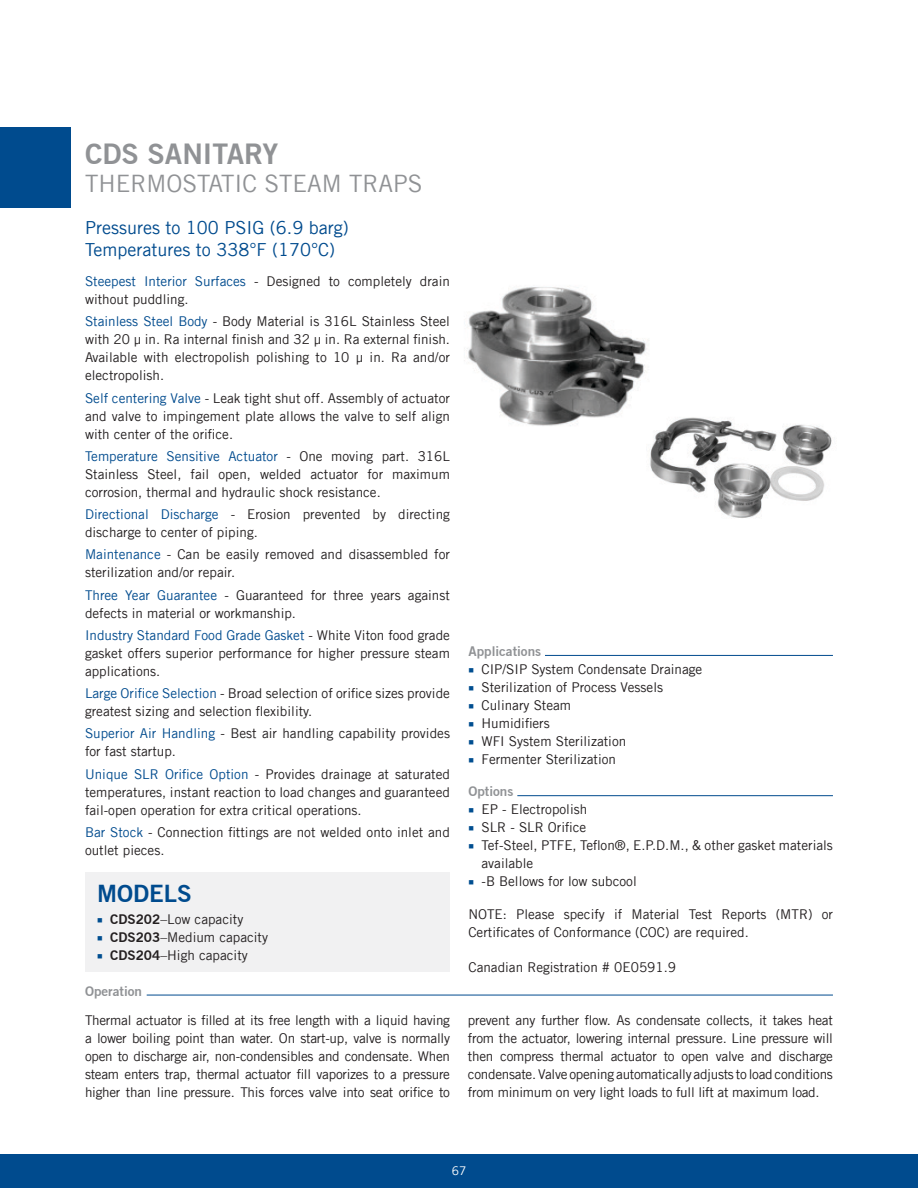
<style>
.page{position:relative;width:918px;height:1188px;background:#fff}
.page>*{position:absolute;margin:0;border:0;box-sizing:border-box;transform-origin:0 0}
.t1{font:700 28.5px "Trade Gothic No.2";color:#909295}
.t2{font:24px "Trade Gothic LT";color:#909295}
.t3{font:700 24px "Trade Gothic No.2";color:#004b8e}
.t4{font:18px/21.6px "Trade Gothic LT";color:#004b8e}
.t5{font:13.5px/18px "Trade Gothic LT";color:#231f20}
.t6{font:700 13.5px "Trade Gothic No.2";color:#909295}
.t7{font:12px "Trade Gothic LT";color:#fff}
.s1{color:#004b8e}
.s2{font-family:"Trade Gothic No.2";font-weight:700}
</style>
<div class="page">
<div style="left:0;top:1154px;width:918px;height:34px;background:#004b8e"></div>
<hr style="left:147px;top:995px;width:686px;height:1px;background:#004b8e">
<div style="left:85px;top:872px;width:365px;height:100px;background:#f1f1f2"></div>
<hr style="left:545px;top:655px;width:288px;height:1px;background:#004b8e">
<hr style="left:517px;top:795px;width:316px;height:1px;background:#004b8e">
<img style="left:464px;top:286px;width:185px;height:140px">
<img style="left:647px;top:410px;width:185px;height:108px">
<div style="left:0;top:128px;width:71px;height:80px;background:#004b8e"></div>
<h1 class="t1" style="left:85px;top:136px;width:195px">CDS SANITARY</h1>
<h2 class="t2" style="left:85px;top:169px;width:339px">THERMOSTATIC STEAM TRAPS</h2>
<h3 class="t4" style="left:85px;top:217px;width:265px">Pressures to 100 PSIG (6.9 barg)<br>Temperatures to 338°F (170°C)</h3>
<p class="t5" style="left:85px;top:272px;width:366px"><span class="s1">Steepest Interior Surfaces</span> - Designed to completely drain without puddling.</p>
<p class="t5" style="left:85px;top:312px;width:366px;text-align:justify"><span class="s1">Stainless Steel Body</span> - Body Material is 316L Stainless Steel with 20 µ in. Ra internal finish and 32 µ in. Ra external finish.<br>Available with electropolish polishing to 10 µ in. Ra and/or electropolish.</p>
<p class="t5" style="left:85px;top:389px;width:366px;text-align:justify"><span class="s1">Self centering Valve</span> - Leak tight shut off. Assembly of actuator and valve to impingement plate allows the valve to self align with center of the orifice.</p>
<p class="t5" style="left:85px;top:447px;width:366px;text-align:justify"><span class="s1">Temperature Sensitive Actuator</span> - One moving part. 316L Stainless Steel, fail open, welded actuator for maximum corrosion, thermal and hydraulic shock resistance.</p>
<p class="t5" style="left:85px;top:505px;width:366px"><span class="s1">Directional Discharge</span> - Erosion prevented by directing discharge to center of piping.</p>
<p class="t5" style="left:85px;top:545px;width:366px"><span class="s1">Maintenance</span> - Can be easily removed and disassembled for sterilization and/or repair.</p>
<p class="t5" style="left:85px;top:586px;width:366px"><span class="s1">Three Year Guarantee</span> - Guaranteed for three years against defects in material or workmanship.</p>
<p class="t5" style="left:85px;top:626px;width:366px;text-align:justify"><span class="s1">Industry Standard Food Grade Gasket</span> - White Viton food grade gasket offers superior performance for higher pressure steam applications.</p>
<p class="t5" style="left:85px;top:684px;width:366px"><span class="s1">Large Orifice Selection</span> - Broad selection of orifice sizes provide greatest sizing and selection flexibility.</p>
<p class="t5" style="left:85px;top:724px;width:366px"><span class="s1">Superior Air Handling</span> - Best air handling capability provides for fast startup.</p>
<p class="t5" style="left:85px;top:765px;width:366px;text-align:justify"><span class="s1">Unique SLR Orifice Option</span> - Provides drainage at saturated temperatures, instant reaction to load changes and guaranteed fail-open operation for extra critical operations.</p>
<p class="t5" style="left:85px;top:823px;width:366px"><span class="s1">Bar Stock</span> - Connection fittings are not welded onto inlet and outlet pieces.</p>
<h2 class="t3" style="left:97px;top:878px;width:96px">MODELS</h2>
<p class="t5" style="left:110px;top:910px;width:159px"><span class="s2">CDS202</span>–Low capacity<br><span class="s2">CDS203</span>–Medium capacity<br><span class="s2">CDS204</span>–High capacity</p>
<p class="t6" style="left:468px;top:643px;width:74px">Applications</p>
<p class="t5" style="left:482px;top:660px;width:222px">CIP/SIP System Condensate Drainage<br>Sterilization of Process Vessels<br>Culinary Steam<br>Humidifiers<br>WFI System Sterilization<br>Fermenter Sterilization</p>
<p class="t6" style="left:468px;top:783px;width:47px">Options</p>
<p class="t5" style="left:482px;top:800px;width:353px">EP - Electropolish<br>SLR - SLR Orifice<br>Tef-Steel, PTFE, Teflon®, E.P.D.M., &amp; other gasket materials available<br>-B Bellows for low subcool</p>
<p class="t5" style="left:468px;top:906px;width:366px">NOTE: Please specify if Material Test Reports (MTR) or<br>Certificates of Conformance (COC) are required.</p>
<p class="t5" style="left:468px;top:958px;width:209px">Canadian Registration # 0E0591.9</p>
<p class="t6" style="left:85px;top:983px;width:59px">Operation</p>
<p class="t5" style="left:85px;top:1011px;width:366px;text-align:justify">Thermal actuator is filled at its free length with a liquid having a lower boiling point than water. On start-up, valve is normally open to discharge air, non-condensibles and condensate. When steam enters trap, thermal actuator fill vaporizes to a pressure higher than line pressure. This forces valve into seat orifice to</p>
<p class="t5" style="left:468px;top:1011px;width:366px;text-align:justify">prevent any further flow. As condensate collects, it takes heat from the actuator, lowering internal pressure. Line pressure will then compress thermal actuator to open valve and discharge condensate. Valve opening automatically adjusts to load conditions from minimum on very light loads to full lift at maximum load.</p>
<p class="t7" style="left:452px;top:1164px;width:16px">67</p>
</div>
